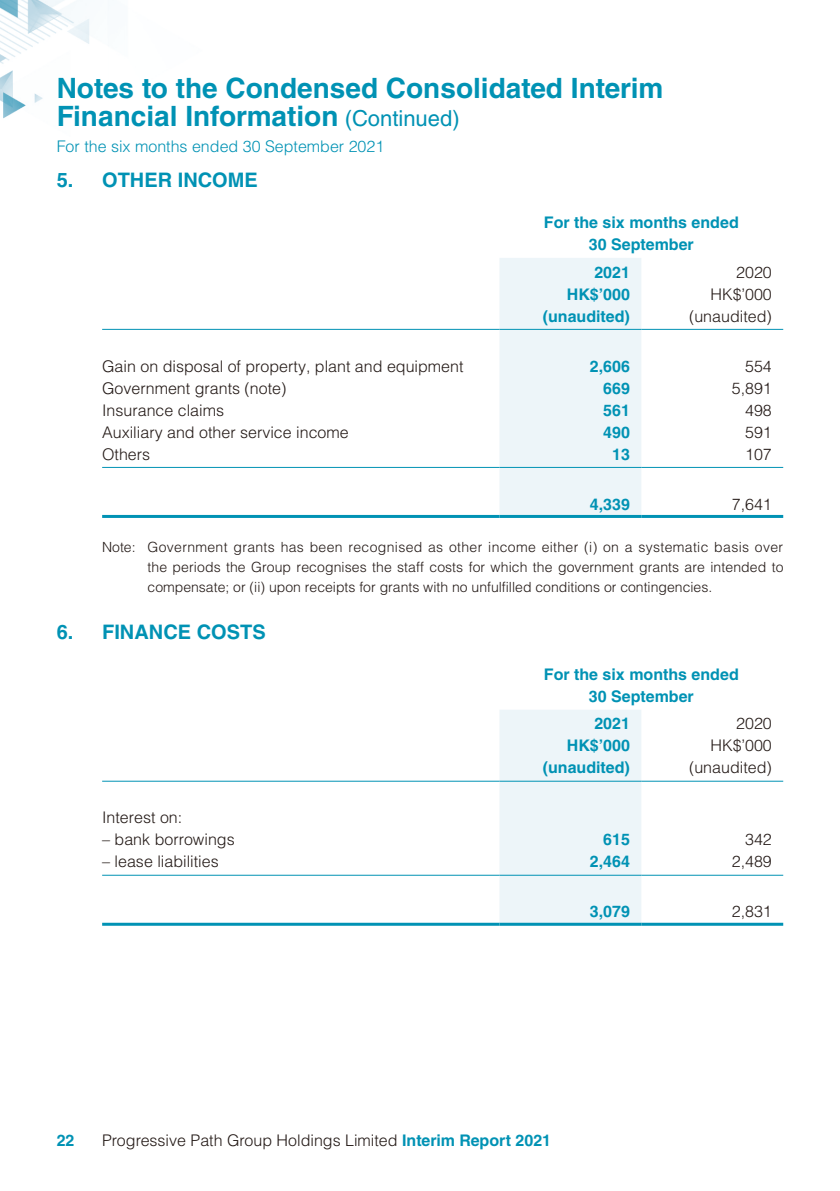
<style>
.page{position:relative;width:840px;height:1191px;background:#fff}
.page>*{position:absolute;margin:0;border:0;box-sizing:border-box;transform-origin:0 0}
.t1{font:700 28px/28px "Helvetica LT Std";color:#0092b4}
.t2{font:700 20px "Helvetica LT Std";color:#0092b4}
.t3{font:300 16px "Helvetica LT Std";color:#231916}
.t4{font:700 16px/22px "Helvetica LT Std";color:#0092b4;text-align:center}
.t5{font:300 16px "Helvetica LT Std";color:#0092b4}
.t6{font:300 14px/20px "Helvetica LT Std";color:#231916;text-align:justify}
.s1{font-weight:400;font-size:22px}
.s2{font-weight:700;color:#0092b4}
</style>
<div class="page">
<img style="left:0;top:0;width:784px;height:926px">
<div style="left:499px;top:258px;width:142px;height:257px;background:#edf5f9"></div>
<hr style="left:102px;top:329px;width:397px;height:1px;background:#0092b4">
<hr style="left:499px;top:329px;width:142px;height:1px;background:#0092b4">
<hr style="left:641px;top:329px;width:141px;height:1px;background:#0092b4">
<hr style="left:102px;top:467px;width:397px;height:1px;background:#0092b4">
<hr style="left:499px;top:467px;width:142px;height:1px;background:#0092b4">
<hr style="left:641px;top:467px;width:141px;height:1px;background:#0092b4">
<hr style="left:102px;top:515px;width:397px;height:3px;background:#0092b4">
<hr style="left:499px;top:515px;width:142px;height:3px;background:#0092b4">
<hr style="left:641px;top:515px;width:141px;height:3px;background:#0092b4">
<div style="left:499px;top:709px;width:142px;height:213px;background:#edf5f9"></div>
<hr style="left:102px;top:780px;width:397px;height:1px;background:#0092b4">
<hr style="left:499px;top:780px;width:142px;height:1px;background:#0092b4">
<hr style="left:641px;top:780px;width:141px;height:1px;background:#0092b4">
<hr style="left:102px;top:874px;width:397px;height:1px;background:#0092b4">
<hr style="left:499px;top:874px;width:142px;height:1px;background:#0092b4">
<hr style="left:641px;top:874px;width:141px;height:1px;background:#0092b4">
<hr style="left:102px;top:922px;width:397px;height:3px;background:#0092b4">
<hr style="left:499px;top:922px;width:142px;height:3px;background:#0092b4">
<hr style="left:641px;top:922px;width:141px;height:3px;background:#0092b4">
<h1 class="t1" style="left:57px;top:74px;width:608px">Notes to the Condensed Consolidated Interim<br>Financial Information <span class="s1">(Continued)</span></h1>
<p class="t5" style="left:57px;top:136px;width:329px">For the six months ended 30 September 2021</p>
<p class="t2" style="left:57px;top:168px;width:202px">5. OTHER INCOME</p>
<p class="t4" style="left:543px;top:211px;width:196px">For the six months ended<br>30 September</p>
<p class="t4" style="left:594px;top:261px;width:37px">2021</p>
<p class="t3" style="left:735px;top:262px;width:37px">2020</p>
<p class="t4" style="left:566px;top:283px;width:65px">HK$’000</p>
<p class="t3" style="left:710px;top:284px;width:63px">HK$’000</p>
<p class="t4" style="left:542px;top:305px;width:89px">(unaudited)</p>
<p class="t3" style="left:688px;top:306px;width:84px">(unaudited)</p>
<p class="t3" style="left:102px;top:356px;width:363px">Gain on disposal of property, plant and equipment</p>
<p class="t4" style="left:589px;top:355px;width:42px">2,606</p>
<p class="t3" style="left:744px;top:356px;width:28px">554</p>
<p class="t3" style="left:102px;top:378px;width:186px">Government grants (note)</p>
<p class="t4" style="left:603px;top:377px;width:28px">669</p>
<p class="t3" style="left:731px;top:378px;width:42px">5,891</p>
<p class="t3" style="left:102px;top:400px;width:123px">Insurance claims</p>
<p class="t4" style="left:603px;top:399px;width:28px">561</p>
<p class="t3" style="left:744px;top:400px;width:28px">498</p>
<p class="t3" style="left:102px;top:422px;width:248px">Auxiliary and other service income</p>
<p class="t4" style="left:603px;top:421px;width:28px">490</p>
<p class="t3" style="left:744px;top:422px;width:28px">591</p>
<p class="t3" style="left:102px;top:444px;width:50px">Others</p>
<p class="t4" style="left:612px;top:443px;width:19px">13</p>
<p class="t3" style="left:744px;top:444px;width:28px">107</p>
<p class="t4" style="left:589px;top:493px;width:42px">4,339</p>
<p class="t3" style="left:731px;top:494px;width:42px">7,641</p>
<p class="t6" style="left:147px;top:537px;width:637px;text-indent:-45px">Note: Government grants has been recognised as other income either (i) on a systematic basis over the periods the Group recognises the staff costs for which the government grants are intended to compensate; or (ii) upon receipts for grants with no unfulfilled conditions or contingencies.</p>
<p class="t2" style="left:57px;top:620px;width:210px">6. FINANCE COSTS</p>
<p class="t4" style="left:543px;top:663px;width:196px">For the six months ended<br>30 September</p>
<p class="t4" style="left:594px;top:712px;width:37px">2021</p>
<p class="t3" style="left:735px;top:713px;width:37px">2020</p>
<p class="t4" style="left:566px;top:734px;width:65px">HK$’000</p>
<p class="t3" style="left:710px;top:735px;width:63px">HK$’000</p>
<p class="t4" style="left:542px;top:756px;width:89px">(unaudited)</p>
<p class="t3" style="left:688px;top:757px;width:84px">(unaudited)</p>
<p class="t3" style="left:102px;top:807px;width:82px">Interest on:</p>
<p class="t3" style="left:102px;top:829px;width:134px">– bank borrowings</p>
<p class="t4" style="left:603px;top:828px;width:28px">615</p>
<p class="t3" style="left:744px;top:829px;width:28px">342</p>
<p class="t3" style="left:102px;top:851px;width:118px">– lease liabilities</p>
<p class="t4" style="left:589px;top:850px;width:42px">2,464</p>
<p class="t3" style="left:731px;top:851px;width:42px">2,489</p>
<p class="t4" style="left:589px;top:900px;width:42px">3,079</p>
<p class="t3" style="left:731px;top:901px;width:42px">2,831</p>
<p class="t4" style="left:57px;top:1128px;width:19px">22</p>
<p class="t3" style="left:102px;top:1130px;width:450px">Progressive Path Group Holdings Limited <span class="s2">Interim Report 2021</span></p>
</div>
